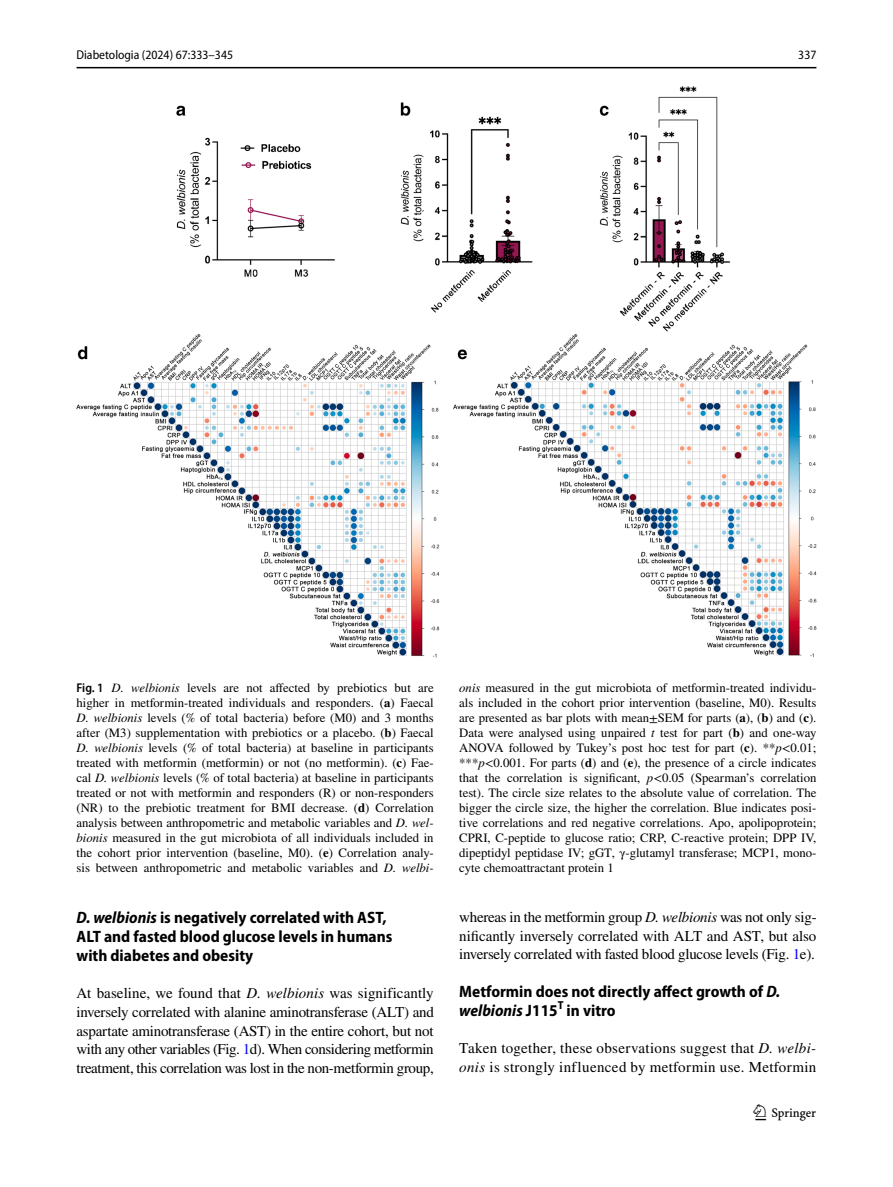
<style>
.page{position:relative;width:893px;height:1187px;background:#fff}
.page>*{position:absolute;margin:0;border:0;box-sizing:border-box;transform-origin:0 0}
.t1{font:22.5px "Springnew Regular 3";color:#000}
.t2{font:700 semi-condensed 16.5px/18.8px "Myriad Pro";color:#000}
.t3{font:15px/18.8px "STIX";letter-spacing:-.015em;color:#000;text-align:justify}
.t4{font:15px/18.8px "STIX";letter-spacing:.02em;color:#000}
.t5{font:12.75px/15px "STIX";color:#000;text-align:justify}
.t6{font:semi-condensed 12.75px "Myriad Pro";color:#000}
.s1{font-family:"Myriad Pro";font-weight:600;font-stretch:semi-condensed}
.s2{font-style:italic}
.s3{font-weight:700}
.s4{color:#00f}
</style>
<div class="page">
<hr style="left:77px;top:67px;width:739px;height:1px;background:#000">
<img style="left:77px;top:87px;width:739px;height:570px">
<p class="t6" style="left:77px;top:48px;width:158px">Diabetologia (2024) 67:333–345</p>
<p class="t6" style="left:798px;top:48px;width:20px">337</p>
<p class="t5" style="left:77px;top:681px;width:359px"><span class="s1">Fig. 1</span> <span class="s2">D. welbionis</span> levels are not affected by prebiotics but are higher in metformin-treated individuals and responders. (<span class="s3">a</span>) Faecal <span class="s2">D. welbionis</span> levels (% of total bacteria) before (M0) and 3 months after (M3) supplementation with prebiotics or a placebo. (<span class="s3">b</span>) Faecal <span class="s2">D. welbionis</span> levels (% of total bacteria) at baseline in participants treated with metformin (metformin) or not (no metformin). (<span class="s3">c</span>) Fae&shy;cal <span class="s2">D. welbionis</span> levels (% of total bacteria) at baseline in participants treated or not with metformin and responders (R) or non-responders (NR) to the prebiotic treatment for BMI decrease. (<span class="s3">d</span>) Correlation analysis between anthropometric and metabolic variables and <span class="s2">D. wel&shy;bionis</span> measured in the gut microbiota of all individuals included in the cohort prior intervention (baseline, M0). (<span class="s3">e</span>) Correlation analy&shy;sis between anthropometric and metabolic variables and <span class="s2">D. welbi-</span></p>
<p class="t5" style="left:459px;top:681px;width:359px"><span class="s2">onis</span> measured in the gut microbiota of metformin-treated individu&shy;als included in the cohort prior intervention (baseline, M0). Results are presented as bar plots with mean±SEM for parts (<span class="s3">a</span>), (<span class="s3">b</span>) and (<span class="s3">c</span>).<br>Data were analysed using unpaired <span class="s2">t</span> test for part (<span class="s3">b</span>) and one-way ANOVA followed by Tukey’s post hoc test for part (<span class="s3">c</span>). **<span class="s2">p</span>&lt;0.01; ***<span class="s2">p</span>&lt;0.001. For parts (<span class="s3">d</span>) and (<span class="s3">e</span>), the presence of a circle indicates that the correlation is significant, <span class="s2">p</span>&lt;0.05 (Spearman’s correlation test). The circle size relates to the absolute value of correlation. The bigger the circle size, the higher the correlation. Blue indicates posi&shy;tive correlations and red negative correlations. Apo, apolipoprotein; CPRI, C-peptide to glucose ratio; CRP, C-reactive protein; DPP IV, dipeptidyl peptidase IV; gGT, γ-glutamyl transferase; MCP1, mono&shy;cyte chemoattractant protein 1</p>
<p class="t2" style="left:77px;top:908px;width:317px"><span class="s2">D. welbionis</span> is negatively correlated with AST,<br>ALT and fasted blood glucose levels in humans with diabetes and obesity</p>
<p class="t3" style="left:77px;top:984px;width:359px">At baseline, we found that <span class="s2">D. welbionis</span> was significantly inversely correlated with alanine aminotransferase (ALT) and aspartate aminotransferase (AST) in the entire cohort, but not with any other variables (Fig. <span class="s4">1</span>d). When considering metformin treatment, this correlation was lost in the non-metformin group,</p>
<p class="t3" style="left:459px;top:908px;width:359px">whereas in the metformin group <span class="s2">D. welbionis</span> was not only sig&shy;nificantly inversely correlated with ALT and AST, but also inversely correlated with fasted blood glucose levels (Fig. <span class="s4">1</span>e).</p>
<p class="t2" style="left:459px;top:982px;width:323px">Metformin does not directly affect growth of <span class="s2">D. welbionis</span> J115<sup>T</sup> in vitro</p>
<p class="t4" style="left:459px;top:1039px;width:359px">Taken together, these observations suggest that <span class="s2">D. welbi&shy;onis</span> is strongly influenced by metformin use. Metformin</p>
<h1 class="t1" style="left:755px;top:1104px;width:62px">1 3</h1>
</div>
